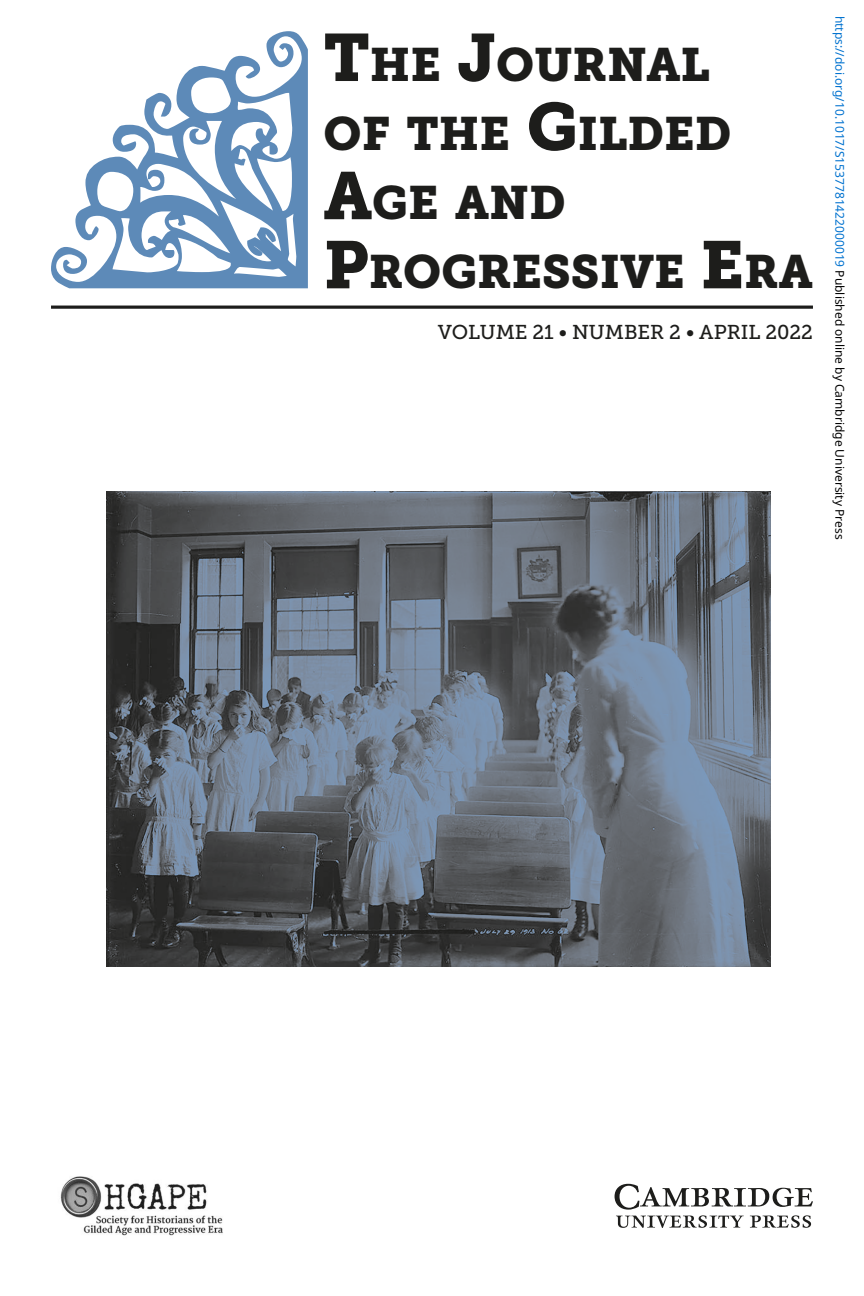
<style>
.page{position:relative;width:864px;height:1296px;background:#fff}
.page>*{position:absolute;margin:0;border:0;box-sizing:border-box;transform-origin:0 0}
.t1{font:46.6px/69.2px "Museo Slab 900";color:#1d1d1b}
.t2{font:20px "Museo Slab 500";color:#1d1d1b}
.t3{font:12px "Noto Sans";color:#0172cf}
.s1{font-size:66.4px}
.s2{color:#000}
</style>
<div class="page">
<hr style="left:51px;top:306px;width:762px;height:3px;background:#1d1d1b">
<svg style="left:51px;top:31px;width:257px;height:257px"></svg>
<img style="left:106px;top:492px;width:665px;height:474px">
<svg style="left:615px;top:1184px;width:198px;height:44px"></svg>
<img style="left:60px;top:1176px;width:163px;height:60px">
<h1 class="t1" style="left:324px;top:31px;width:491px"><span class="s1">T</span>HE <span class="s1">J</span>OURNAL<br>OF THE <span class="s1">G</span>ILDED<br><span class="s1">A</span>GE AND<br><span class="s1">P</span>ROGRESSIVE <span class="s1">E</span>RA</h1>
<h2 class="t2" style="left:438px;top:321px;width:377px">VOLUME 21 • NUMBER 2 • APRIL 2022</h2>
<p class="t3" style="left:848px;top:16px;width:525px;rotate:90deg">https://doi.org/10.1017/S1537781422000019 <span class="s2">Published online by Cambridge University Press</span></p>
</div>
